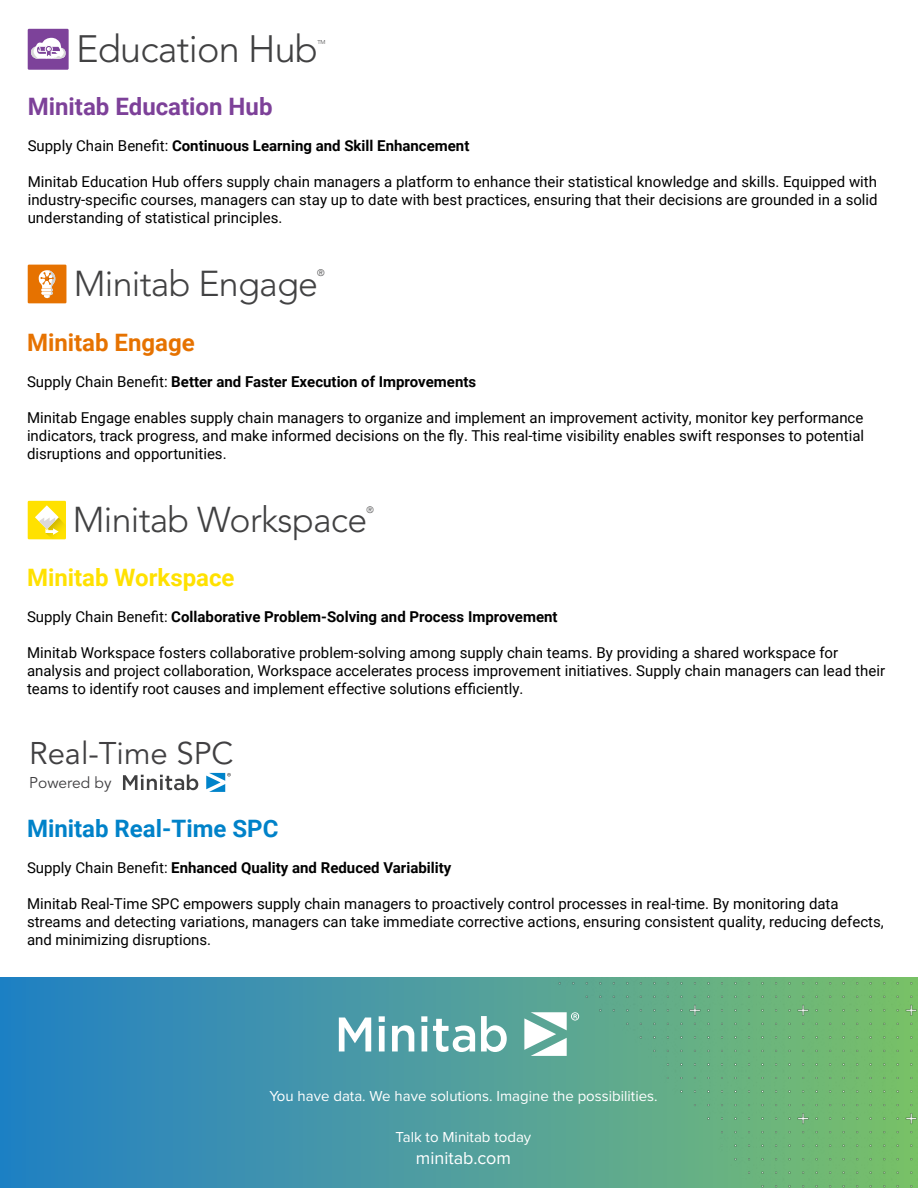
<style>
.page{position:relative;width:918px;height:1188px;background:#fff}
.page>*{position:absolute;margin:0;border:0;box-sizing:border-box;transform-origin:0 0}
.t1{font:300 37.8px "Avenir LT Std";letter-spacing:-.02em;color:#414142}
.t2{font:300 35.7px "Avenir LT Std";letter-spacing:-.02em;color:#414142}
.t3{font:300 35.7px "Avenir LT Std";letter-spacing:-.02em;color:#424243}
.t4{font:31.05px "Avenir LT Std";color:#414042}
.t5{font:700 24px "Roboto";color:#7d4199}
.t6{font:700 24px "Roboto";color:#0082c9}
.t7{font:700 24px "Roboto";color:#ffe100}
.t8{font:700 24px "Roboto";color:#e67200}
.t9{font:18px "Proxima Nova";color:#fff}
.t10{font:15.6px "Avenir LT Std";color:#414042}
.t11{font:15px/18px "Roboto";color:#000;text-align:justify}
.t12{font:700 15px "Roboto";color:#000}
.t13{font:15px "Proxima Nova";color:#fff}
.t14{font:300 9.45px "Avenir LT Std";color:#414142}
.t15{font:300 9.15px "Avenir LT Std";color:#414142}
.t16{font:300 5.7px "Avenir LT Std";color:#424243}
.s1{font-weight:400}
</style>
<div class="page">
<svg style="left:0;top:977px;width:540px;height:211px;background:#3d92ae"></svg>
<svg style="left:524px;top:1012px;width:16px;height:44px"></svg>
<svg style="left:339px;top:1018px;width:32px;height:33px"></svg>
<svg style="left:379px;top:1016px;width:6px;height:35px"></svg>
<svg style="left:392px;top:1025px;width:22px;height:26px"></svg>
<svg style="left:421px;top:1016px;width:6px;height:35px"></svg>
<svg style="left:433px;top:1019px;width:42px;height:33px"></svg>
<svg style="left:481px;top:1016px;width:26px;height:36px"></svg>
<img style="left:540px;top:977px;width:378px;height:211px">
<div style="left:28px;top:29px;width:41px;height:41px;background:#7d429a"></div>
<svg style="left:31px;top:37px;width:35px;height:22px"></svg>
<div style="left:28px;top:265px;width:38px;height:38px;background:#e67200"></div>
<svg style="left:39px;top:270px;width:17px;height:28px"></svg>
<div style="left:28px;top:501px;width:38px;height:38px;background:#ffe100"></div>
<svg style="left:35px;top:505px;width:31px;height:34px"></svg>
<svg style="left:206px;top:773px;width:25px;height:19px"></svg>
<svg style="left:123px;top:775px;width:75px;height:15px"></svg>
<h1 class="t1" style="left:76px;top:27px;width:243px">Education Hub</h1>
<p class="t16" style="left:317px;top:38px;width:10px">TM</p>
<h3 class="t5" style="left:28px;top:90px;width:246px">Minitab Education Hub</h3>
<p class="t12" style="left:28px;top:136px;width:443px"><span class="s1">Supply Chain Benefit:</span> Continuous Learning and Skill Enhancement</p>
<p class="t11" style="left:28px;top:172px;width:852px">Minitab Education Hub offers supply chain managers a platform to enhance their statistical knowledge and skills. Equipped with industry-specific courses, managers can stay up to date with best practices, ensuring that their decisions are grounded in a solid understanding of statistical principles.</p>
<h2 class="t3" style="left:74px;top:263px;width:246px">Minitab Engage</h2>
<p class="t14" style="left:317px;top:267px;width:9px">®</p>
<h3 class="t8" style="left:27px;top:326px;width:169px">Minitab Engage</h3>
<p class="t12" style="left:27px;top:371px;width:451px"><span class="s1">Supply Chain Benefit:</span> Better and Faster Execution of Improvements</p>
<p class="t11" style="left:27px;top:408px;width:839px">Minitab Engage enables supply chain managers to organize and implement an improvement activity, monitor key performance indicators, track progress, and make informed decisions on the fly. This real-time visibility enables swift responses to potential disruptions and opportunities.</p>
<h2 class="t2" style="left:73px;top:499px;width:296px">Minitab Workspace</h2>
<p class="t15" style="left:367px;top:505px;width:9px">®</p>
<h3 class="t7" style="left:27px;top:560px;width:209px">Minitab Workspace</h3>
<p class="t12" style="left:27px;top:606px;width:532px"><span class="s1">Supply Chain Benefit:</span> Collaborative Problem-Solving and Process Improvement</p>
<p class="t11" style="left:27px;top:643px;width:860px;text-align:left">Minitab Workspace fosters collaborative problem-solving among supply chain teams. By providing a shared workspace for analysis and project collaboration, Workspace accelerates process improvement initiatives. Supply chain managers can lead their teams to identify root causes and implement effective solutions efficiently.</p>
<h3 class="t4" style="left:29px;top:736px;width:206px">Real-Time SPC</h3>
<p class="t10" style="left:29px;top:774px;width:84px">Powered by</p>
<h3 class="t6" style="left:27px;top:812px;width:253px">Minitab Real-Time SPC</h3>
<p class="t12" style="left:27px;top:857px;width:426px"><span class="s1">Supply Chain Benefit:</span> Enhanced Quality and Reduced Variability</p>
<p class="t11" style="left:27px;top:894px;width:858px;text-align:left">Minitab Real-Time SPC empowers supply chain managers to proactively control processes in real-time. By monitoring data streams and detecting variations, managers can take immediate corrective actions, ensuring consistent quality, reducing defects, and minimizing disruptions.</p>
<p class="t13" style="left:269px;top:1084px;width:390px">You have data. We have solutions. Imagine the possibilities.</p>
<p class="t13" style="left:396px;top:1126px;width:137px">Talk to Minitab today</p>
<p class="t9" style="left:416px;top:1144px;width:97px">minitab.com</p>
</div>
